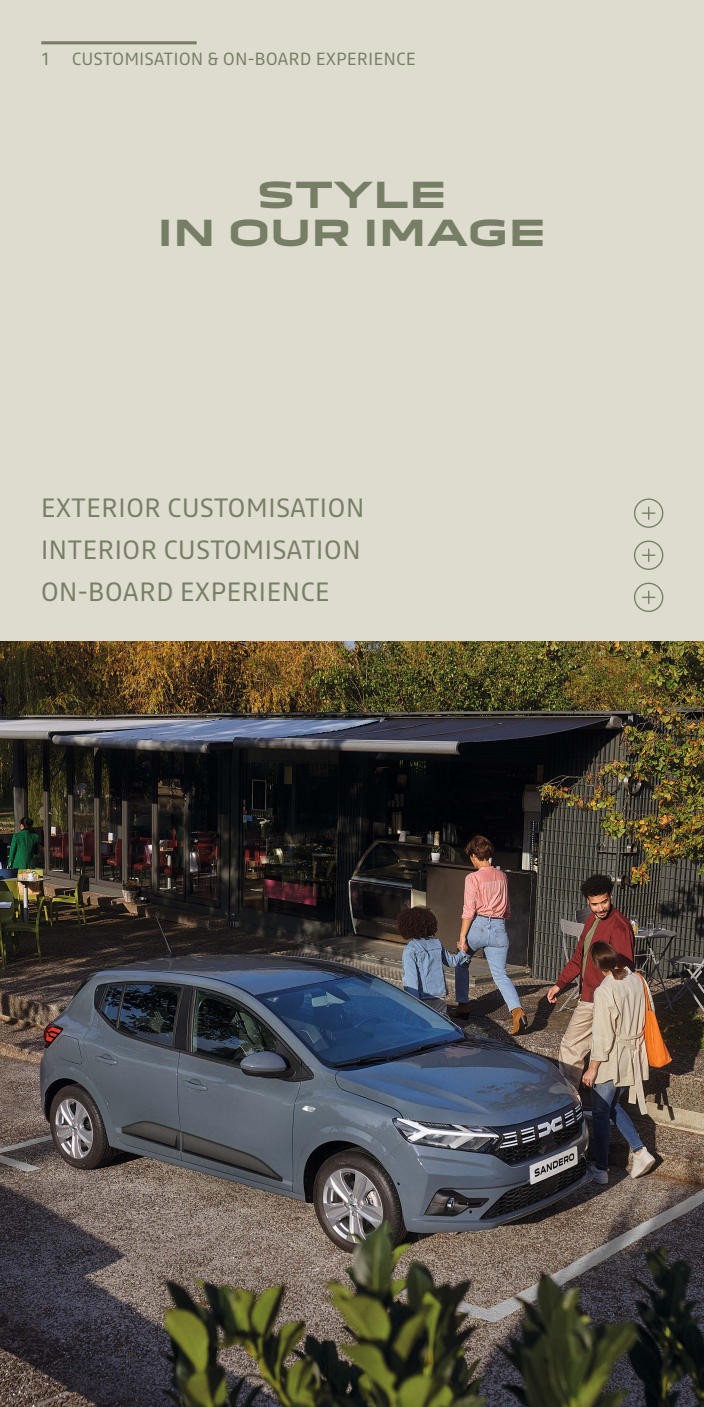
<style>
.page{position:relative;width:704px;height:1407px;background:#fff}
.page>*{position:absolute;margin:0;border:0;box-sizing:border-box;transform-origin:0 0}
.t1{font:700 35px/38.1px "Dacia Block Extended";color:#777e66;text-align:center}
.t2{font:26.25px "Read";color:#777e66}
.t3{font:17.5px "Read";color:#777e66}
</style>
<div class="page">
<div style="left:0;top:0;width:703px;height:641px;background:#dedbcf"></div>
<img style="left:0;top:641px;width:703px;height:765px">
<hr style="left:41px;top:41px;width:155px;height:3px;background:#777e66">
<div style="left:633px;top:498px;width:30px;height:30px;border:1px solid #777e66;border-radius:50%"></div>
<svg style="left:642px;top:506px;width:12px;height:13px"></svg>
<div style="left:633px;top:540px;width:30px;height:30px;border:1px solid #777e66;border-radius:50%"></div>
<svg style="left:642px;top:548px;width:12px;height:14px"></svg>
<div style="left:633px;top:582px;width:30px;height:30px;border:1px solid #777e66;border-radius:50%"></div>
<svg style="left:642px;top:590px;width:12px;height:14px"></svg>
<p class="t3" style="left:41px;top:46px;width:376px">1 CUSTOMISATION &amp; ON-BOARD EXPERIENCE</p>
<h1 class="t1" style="left:157px;top:176px;width:390px">STYLE<br>IN OUR IMAGE</h1>
<p class="t2" style="left:41px;top:489px;width:16px">EXTERIOR</p>
<p class="t2" style="left:167px;top:489px;width:16px">CUSTOMISATION</p>
<p class="t2" style="left:41px;top:531px;width:16px">INTERIOR</p>
<p class="t2" style="left:163px;top:531px;width:16px">CUSTOMISATION</p>
<p class="t2" style="left:41px;top:573px;width:65px">ON-BOARD</p>
<p class="t2" style="left:180px;top:573px;width:16px">EXPERIENCE</p>
</div>
